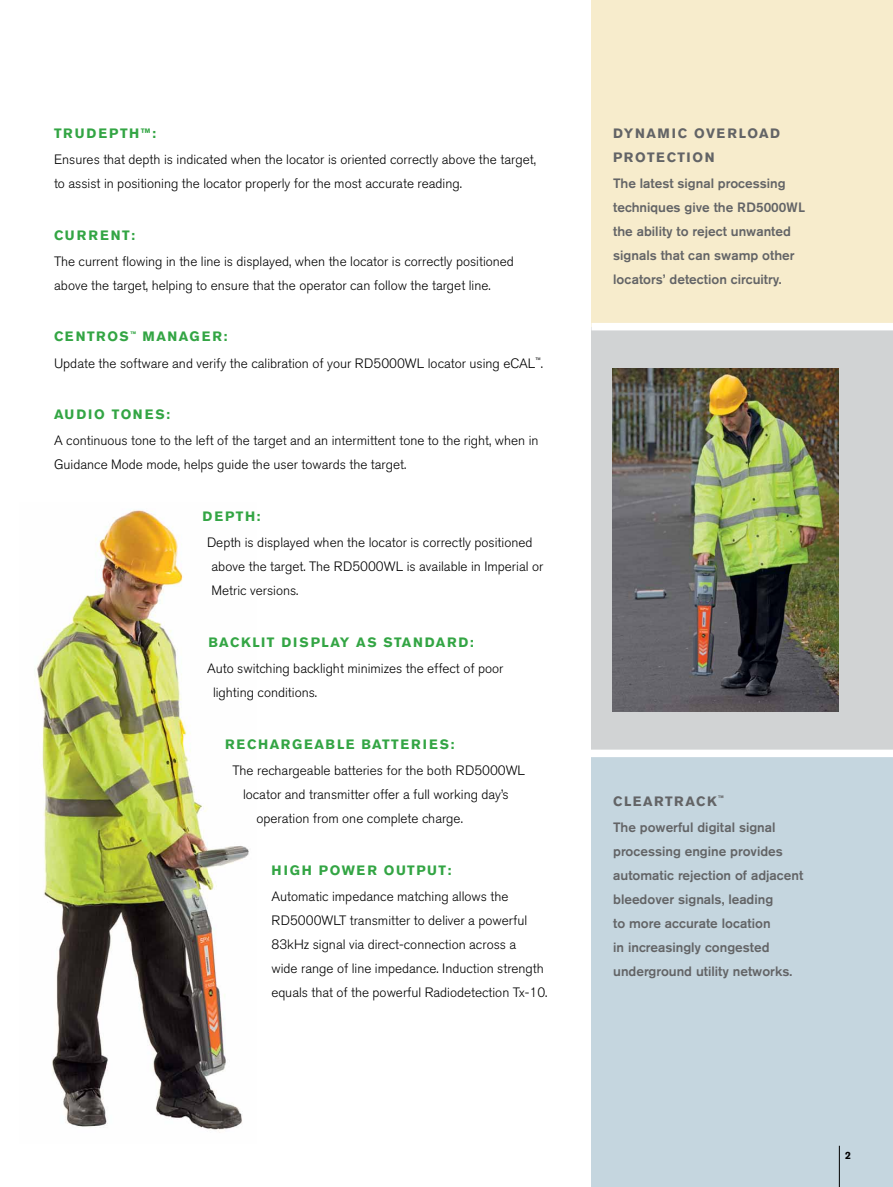
<style>
.page{position:relative;width:893px;height:1187px;background:#fff}
.page>*{position:absolute;margin:0;border:0;box-sizing:border-box;transform-origin:0 0}
.t1{font:300 13.5px/24px "Akzidenz Grotesk BE";color:#000}
.t2{font:500 13.5px/24px "Akzidenz Grotesk BE";color:#636466}
.t3{font:700 13.5px "Akzidenz Grotesk BE";letter-spacing:.11em;color:#33a544}
.t4{font:700 13.5px/24px "Akzidenz Grotesk BE";letter-spacing:.11em;color:#636466}
.t5{font:700 13.5px "Akzidenz Grotesk BE";letter-spacing:.14em;color:#33a544}
.t6{font:700 10.5px "Akzidenz Grotesk BE";color:#000}
.s1{font-weight:700;color:#33a544}
.s2{font-weight:700}
</style>
<div class="page">
<div style="left:591px;top:753px;width:302px;height:433px;background:#c5d6df"></div>
<hr style="left:839px;top:1145px;width:1px;height:41px;background:#000">
<div style="left:591px;top:327px;width:302px;height:426px;background:#d1d3d4"></div>
<div style="left:591px;top:0;width:302px;height:326px;background:#f7eccc"></div>
<div style="left:591px;top:323px;width:302px;height:7px;background:#fff"></div>
<div style="left:589px;top:749px;width:304px;height:8px;background:#fff"></div>
<img style="left:613px;top:368px;width:226px;height:343px">
<img style="left:37px;top:510px;width:212px;height:621px">
<p class="t3" style="left:54px;top:125px;width:104px">TRUD EPTH™:</p>
<p class="t1" style="left:54px;top:147px;width:483px">Ensures that depth is indicated when the locator is oriented correctly above the target, to assist in positioning the locator properly for the most accurate reading.</p>
<p class="t3" style="left:54px;top:227px;width:83px">CURRENT:</p>
<p class="t1" style="left:54px;top:249px;width:461px">The current flowing in the line is displayed, when the locator is correctly positioned above the target, helping to ensure that the operator can follow the target line.</p>
<p class="t1" style="left:54px;top:324px;width:491px;line-height:26.1px"><span class="s1">CENTROS</span><sup>™</sup> <span class="s1">MANAG ER:<br></span>Update the software and verify the calibration of your RD5000WL locator using eCAL<sup>™</sup>.</p>
<p class="t5" style="left:54px;top:406px;width:118px">AUDIO TONES:</p>
<p class="t1" style="left:54px;top:429px;width:486px">A continuous tone to the left of the target and an intermittent tone to the right, when in<br>Guidance Mode mode, helps guide the user towards the target.</p>
<p class="t3" style="left:202px;top:508px;width:60px">D EPTH:</p>
<p class="t1" style="left:211px;top:530px;width:333px;text-indent:-4px">Depth is displayed when the locator is correctly positioned above the target. The RD5000WL is available in Imperial or<br>Metric versions.</p>
<p class="t3" style="left:208px;top:634px;width:267px">BACKLIT DISPLAY AS STANDARD:</p>
<p class="t1" style="left:213px;top:656px;width:292px;text-indent:-6px">Auto switching backlight minimizes the effect of poor lighting conditions.</p>
<p class="t3" style="left:225px;top:736px;width:231px">R ECHARG EABLE BATTERIES:</p>
<p class="t1" style="left:232px;top:758px;width:294px">The rechargeable batteries for the both RD5000WL</p>
<p class="t1" style="left:243px;top:782px;width:267px">locator and transmitter offer a full working day’s</p>
<p class="t1" style="left:256px;top:806px;width:208px">operation from one complete charge.</p>
<p class="t3" style="left:271px;top:862px;width:181px">H IG H POWER OUTPUT:</p>
<p class="t1" style="left:271px;top:884px;width:277px">Automatic impedance matching allows the RD5000WLT transmitter to deliver a powerful 83kHz signal via direct-connection across a<br>wide range of line impedance. Induction strength equals that of the powerful Radiodetection Tx-10.</p>
<p class="t4" style="left:613px;top:121px;width:168px">DYNAM IC OVERLOAD<br>PROTECTION</p>
<p class="t2" style="left:613px;top:171px;width:193px">The latest signal processing techniques give the RD5000WL the ability to reject unwanted signals that can swamp other locators’ detection circuitry.</p>
<p class="t2" style="left:613px;top:787px;width:164px;line-height:26.1px;text-indent:94px"><span class="s2">K</span><sup>™<br></sup>The powerful digital signal</p>
<p class="t2" style="left:613px;top:838px;width:192px">processing engine provides automatic rejection of adjacent bleedover signals, leading<br>to more accurate location<br>in increasingly congested underground utility networks.</p>
<p class="t4" style="left:613px;top:789px;width:64px">CLEARTRAC</p>
<p class="t6" style="left:845px;top:1148px;width:7px">2</p>
</div>
